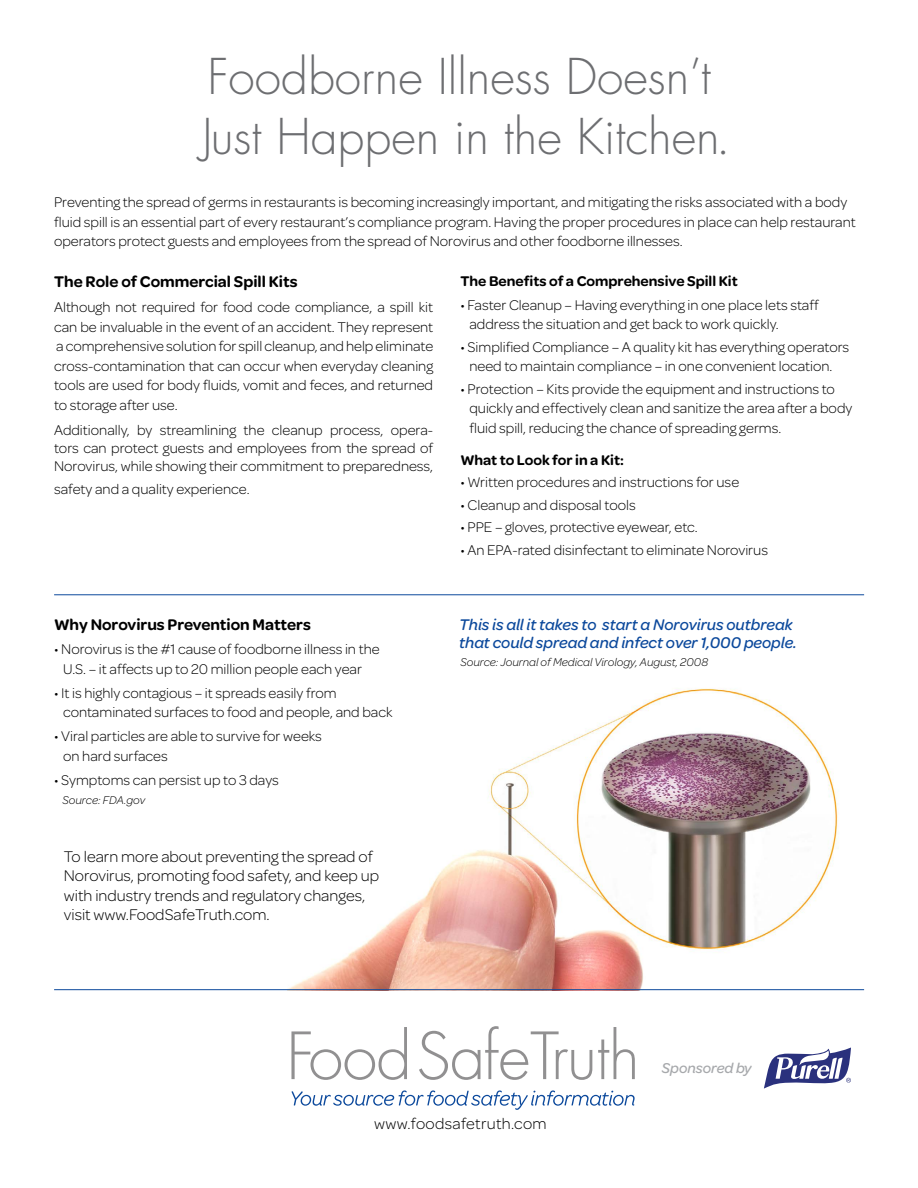
<style>
.page{position:relative;width:918px;height:1188px;background:#fff}
.page>*{position:absolute;margin:0;border:0;box-sizing:border-box;transform-origin:0 0}
.t1{font:300 48px/60px "Futura Std";color:#6d6e71}
.t2{font:300 16.5px/19.5px "Omnes";color:#000}
.t3{font:italic 500 16.5px/18px "Omnes";color:#0c499c}
.t4{font:600 16.5px "Omnes";color:#000}
.t5{font:300 16.5px "Omnes";letter-spacing:.02em;color:#000}
.t6{font:italic 500 15.15px "Omnes";color:#a7a9ac}
.t7{font:300 15px/19.5px "Omnes";color:#000}
.t8{font:600 15px "Omnes";color:#000}
.t9{font:italic 300 12px "Omnes";color:#000}
</style>
<div class="page">
<img style="left:288px;top:688px;width:551px;height:301px">
<svg style="left:764px;top:1048px;width:87px;height:41px"></svg>
<svg style="left:291px;top:1027px;width:116px;height:53px"></svg>
<svg style="left:419px;top:1026px;width:173px;height:54px"></svg>
<svg style="left:598px;top:1027px;width:37px;height:52px"></svg>
<svg style="left:291px;top:1090px;width:344px;height:20px"></svg>
<hr style="left:54px;top:989px;width:810px;height:1px;background:#0c499c">
<hr style="left:54px;top:594px;width:810px;height:1px;background:#0c499c">
<h1 class="t1" style="left:202px;top:48px;width:530px">Foodborne Illness Doesn’t<br>Just Happen in the Kitchen.</h1>
<p class="t7" style="left:54px;top:192px;width:803px">Preventing the spread of germs in restaurants is becoming increasingly important, and mitigating the risks associated with a body fluid spill is an essential part of every restaurant’s compliance program. Having the proper procedures in place can help restaurant operators protect guests and employees from the spread of Norovirus and other foodborne illnesses.</p>
<p class="t4" style="left:54px;top:269px;width:245px">The Role of Commercial Spill Kits</p>
<p class="t7" style="left:54px;top:297px;width:381px;text-align:justify">Although not required for food code compliance, a spill kit can be invaluable in the event of an accident. They represent a comprehensive solution for spill cleanup, and help eliminate cross-contamination that can occur when everyday cleaning tools are used for body fluids, vomit and feces, and returned to storage after use.</p>
<p class="t7" style="left:54px;top:421px;width:381px;line-height:18px;text-align:justify">Additionally, by streamlining the cleanup process, opera&shy;tors can protect guests and employees from the spread of Norovirus, while showing their commitment to preparedness,</p>
<p class="t7" style="left:54px;top:479px;width:197px">safety and a quality experience.</p>
<p class="t4" style="left:54px;top:613px;width:258px">Why Norovirus Prevention Matters</p>
<p class="t7" style="left:54px;top:639px;width:327px;text-align:center">• Norovirus is the #1 cause of foodborne illness in the<br>U.S. – it affects up to 20 million people each year</p>
<p class="t7" style="left:63px;top:683px;width:331px;text-indent:-9px">• It is highly contagious – it spreads easily from contaminated surfaces to food and people, and back</p>
<p class="t7" style="left:63px;top:726px;width:260px;text-indent:-9px">• Viral particles are able to survive for weeks on hard surfaces</p>
<p class="t7" style="left:54px;top:770px;width:226px">• Symptoms can persist up to 3 days</p>
<p class="t9" style="left:63px;top:793px;width:84px">Source: FDA.gov</p>
<p class="t2" style="left:64px;top:846px;width:317px">To learn more about preventing the spread of Norovirus, promoting food safety, and keep up with industry trends and regulatory changes, visit www.FoodSafeTruth.com.</p>
<p class="t8" style="left:460px;top:270px;width:279px">The Benefits of a Comprehensive Spill Kit</p>
<p class="t7" style="left:469px;top:295px;width:351px;text-indent:-9px">• Faster Cleanup – Having everything in one place lets staff address the situation and get back to work quickly.</p>
<p class="t7" style="left:460px;top:337px;width:390px;text-align:center">• Simplified Compliance – A quality kit has everything operators need to maintain compliance – in one convenient location.</p>
<p class="t7" style="left:469px;top:379px;width:384px;text-indent:-9px">• Protection – Kits provide the equipment and instructions to quickly and effectively clean and sanitize the area after a body fluid spill, reducing the chance of spreading germs.</p>
<p class="t8" style="left:460px;top:449px;width:165px">What to Look for in a Kit:</p>
<p class="t7" style="left:460px;top:472px;width:280px">• Written procedures and instructions for use</p>
<p class="t7" style="left:460px;top:495px;width:177px">• Cleanup and disposal tools</p>
<p class="t7" style="left:460px;top:517px;width:239px">• PPE – gloves, protective eyewear, etc.</p>
<p class="t7" style="left:460px;top:540px;width:309px">• An EPA-rated disinfectant to eliminate Norovirus</p>
<p class="t3" style="left:459px;top:615px;width:339px">This is all it takes to start a Norovirus outbreak that could spread and infect over 1,000 people.</p>
<p class="t9" style="left:460px;top:655px;width:249px">Source: Journal of Medical Virology, August, 2008</p>
<p class="t6" style="left:662px;top:1057px;width:91px">Sponsored by</p>
<p class="t5" style="left:374px;top:1113px;width:174px">www.foodsafetruth.com</p>
</div>
